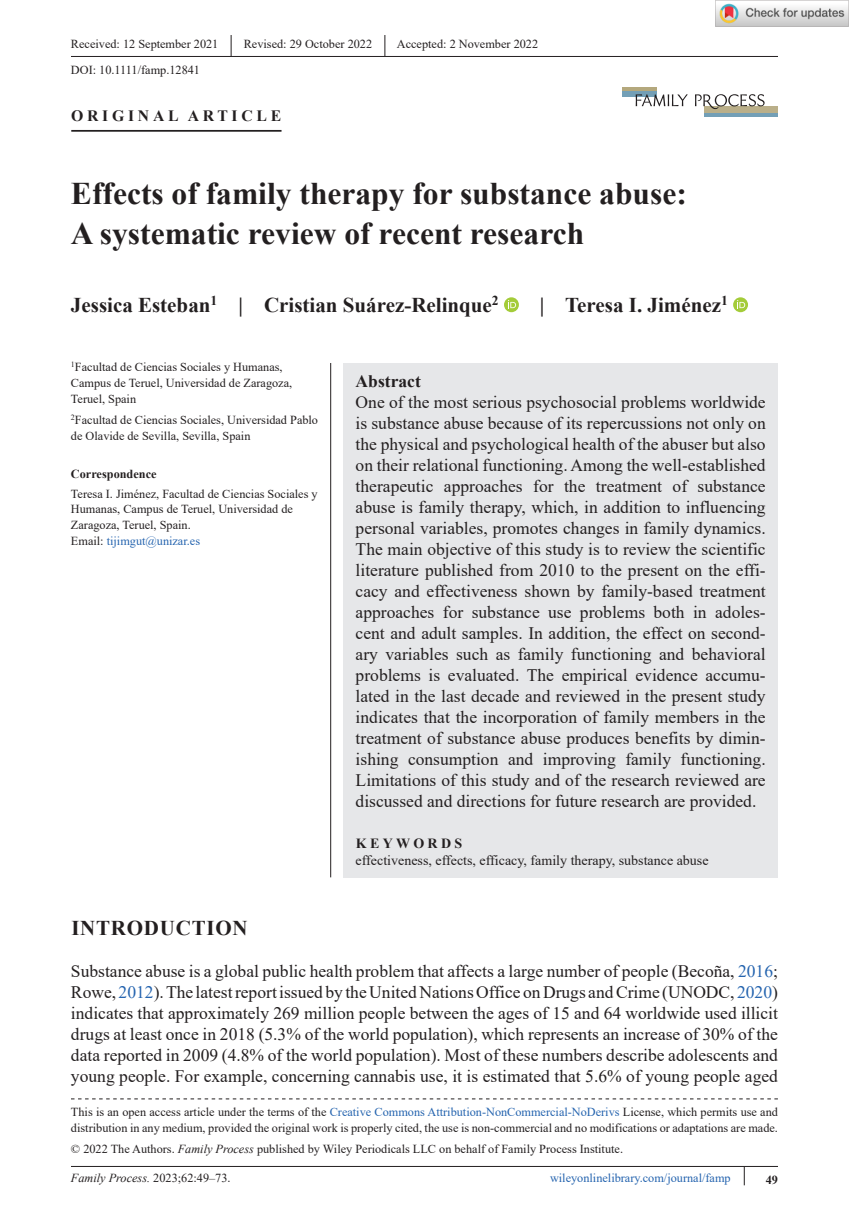
<style>
.page{position:relative;width:849px;height:1221px;background:#fff}
.page>*{position:absolute;margin:0;border:0;box-sizing:border-box;transform-origin:0 0}
.t1{font:700 31.5px/40.2px "Times New Roman";color:#231f20}
.t2{font:700 21px "Times New Roman";color:#231f20}
.t3{font:700 21px "Times New Roman";letter-spacing:.035em;color:#231f20}
.t4{font:17.5px/21px "Times New Roman";color:#231f20;text-align:justify}
.t5{font:700 17.5px "Times New Roman";color:#231f20}
.t6{font:700 15.75px "Times New Roman";letter-spacing:.235em;color:#231f20}
.t7{font:14px "Times New Roman";color:#231f20}
.t8{font:700 14px "Times New Roman";letter-spacing:.235em;color:#231f20}
.t9{font:12.25px/15.8px "Times New Roman";color:#231f20}
.t10{font:12.25px "Times New Roman";color:#2564af}
.t11{font:italic 12.25px "Times New Roman";color:#231f20}
.t12{font:700 12.25px "Times New Roman";color:#231f20}
.s1{color:#2564af}
.s2{font-style:italic}
.s3{font-style:normal}
</style>
<div class="page">
<div style="left:343px;top:363px;width:434px;height:514px;background:#e6e7e9"></div>
<hr style="left:71px;top:56px;width:706px;height:1px;background:#231f20">
<hr style="left:71px;top:130px;width:210px;height:2px;background:#231f20">
<div style="left:504px;top:297px;width:14px;height:15px;background:#a4cc39;border-radius:50%"></div>
<svg style="left:508px;top:300px;width:8px;height:8px"></svg>
<svg style="left:733px;top:297px;width:14px;height:15px"></svg>
<svg style="left:736px;top:300px;width:9px;height:8px"></svg>
<svg style="left:230px;top:35px;width:1px;height:21px"></svg>
<svg style="left:384px;top:35px;width:1px;height:21px"></svg>
<hr style="left:71px;top:1165px;width:706px;height:1px;background:#231f20">
<hr style="left:704px;top:113px;width:73px;height:4px;background:#739fb6">
<div style="left:704px;top:106px;width:73px;height:7px;background:#baaf89"></div>
<div style="left:622px;top:90px;width:34px;height:7px;background:#739fb6"></div>
<svg style="left:635px;top:94px;width:129px;height:15px"></svg>
<hr style="left:622px;top:87px;width:34px;height:3px;background:#b4a87d">
<svg style="left:743px;top:1166px;width:1px;height:19px"></svg>
<hr style="left:330px;top:363px;width:1px;height:514px;background:#231f20">
<svg style="left:71px;top:1098px;width:706px;height:1px"></svg>
<img style="left:715px;top:0;width:133px;height:26px">
<p class="t9" style="left:71px;top:36px;width:149px">Received: 12 September 2021</p>
<p class="t9" style="left:244px;top:36px;width:130px">Revised: 29 October 2022</p>
<p class="t9" style="left:397px;top:36px;width:143px">Accepted: 2 November 2022</p>
<p class="t9" style="left:71px;top:61px;width:130px">DOI: 10.1111/famp.12841</p>
<p class="t6" style="left:71px;top:105px;width:211px">ORIGINAL ARTICLE</p>
<h1 class="t1" style="left:71px;top:172px;width:617px">Effects of family therapy for substance abuse:<br>A systematic review of recent research</h1>
<p class="t2" style="left:71px;top:290px;width:429px">Jessica Esteban<sup>1</sup> | Cristian Suárez-Relinque<sup>2</sup></p>
<p class="t2" style="left:539px;top:290px;width:189px">| Teresa I. Jiménez<sup>1</sup></p>
<p class="t9" style="left:71px;top:359px;width:223px"><sup>1</sup>Facultad de Ciencias Sociales y Humanas,<br>Campus de Teruel, Universidad de Zaragoza,<br>Teruel, Spain</p>
<p class="t9" style="left:71px;top:411px;width:248px"><sup>2</sup>Facultad de Ciencias Sociales, Universidad Pablo de Olavide de Sevilla, Sevilla, Spain</p>
<p class="t12" style="left:71px;top:465px;width:87px">Correspondence</p>
<p class="t9" style="left:71px;top:485px;width:248px">Teresa I. Jiménez, Facultad de Ciencias Sociales y Humanas, Campus de Teruel, Universidad de Zaragoza, Teruel, Spain.<br>Email: <span class="s1">tijimgut@unizar.es</span></p>
<p class="t5" style="left:355px;top:368px;width:67px">Abstract</p>
<p class="t4" style="left:355px;top:391px;width:411px">One of the most serious psychosocial problems worldwide is substance abuse because of its repercussions not only on the physical and psychological health of the abuser but also on their relational functioning. Among the well-established therapeutic approaches for the treatment of substance abuse is family therapy, which, in addition to influencing personal variables, promotes changes in family dynamics.<br>The main objective of this study is to review the scientific literature published from 2010 to the present on the effi&shy;cacy and effectiveness shown by family-based treatment approaches for substance use problems both in adoles&shy;cent and adult samples. In addition, the effect on second&shy;ary variables such as family functioning and behavioral problems is evaluated. The empirical evidence accumu&shy;lated in the last decade and reviewed in the present study indicates that the incorporation of family members in the treatment of substance abuse produces benefits by dimin&shy;ishing consumption and improving family functioning.<br>Limitations of this study and of the research reviewed are discussed and directions for future research are provided.</p>
<p class="t8" style="left:356px;top:832px;width:108px">KEYWORDS</p>
<p class="t7" style="left:355px;top:850px;width:354px">effectiveness, effects, efficacy, family therapy, substance abuse</p>
<p class="t3" style="left:71px;top:913px;width:178px">INTRODUCTION</p>
<p class="t4" style="left:71px;top:960px;width:708px">Substance abuse is a global public health problem that affects a large number of people (Becoña, <span class="s1">2016</span>; Rowe, <span class="s1">2012</span>). The latest report issued by the United Nations Office on Drugs and Crime (UNODC, <span class="s1">2020</span>) indicates that approximately 269 million people between the ages of 15 and 64 worldwide used illicit drugs at least once in 2018 (5.3% of the world population), which represents an increase of 30% of the data reported in 2009 (4.8% of the world population). Most of these numbers describe adolescents and young people. For example, concerning cannabis use, it is estimated that 5.6% of young people aged</p>
<p class="t9" style="left:71px;top:1103px;width:708px">This is an open access article under the terms of the <span class="s1">Creative Commons Attribution-NonCommercial-NoDerivs</span> License, which permits use and distribution in any medium, provided the original work is properly cited, the use is non-commercial and no modifications or adaptations are made.</p>
<p class="t9" style="left:71px;top:1140px;width:553px">© 2022 The Authors. <span class="s2">Family Process</span> published by Wiley Periodicals LLC on behalf of Family Process Institute.</p>
<p class="t11" style="left:71px;top:1169px;width:161px">Family Process. <span class="s3">2023;62:49–73.</span></p>
<p class="t10" style="left:550px;top:1169px;width:182px">wileyonlinelibrary.com/journal/famp</p>
<p class="t12" style="left:765px;top:1170px;width:14px">49</p>
</div>
